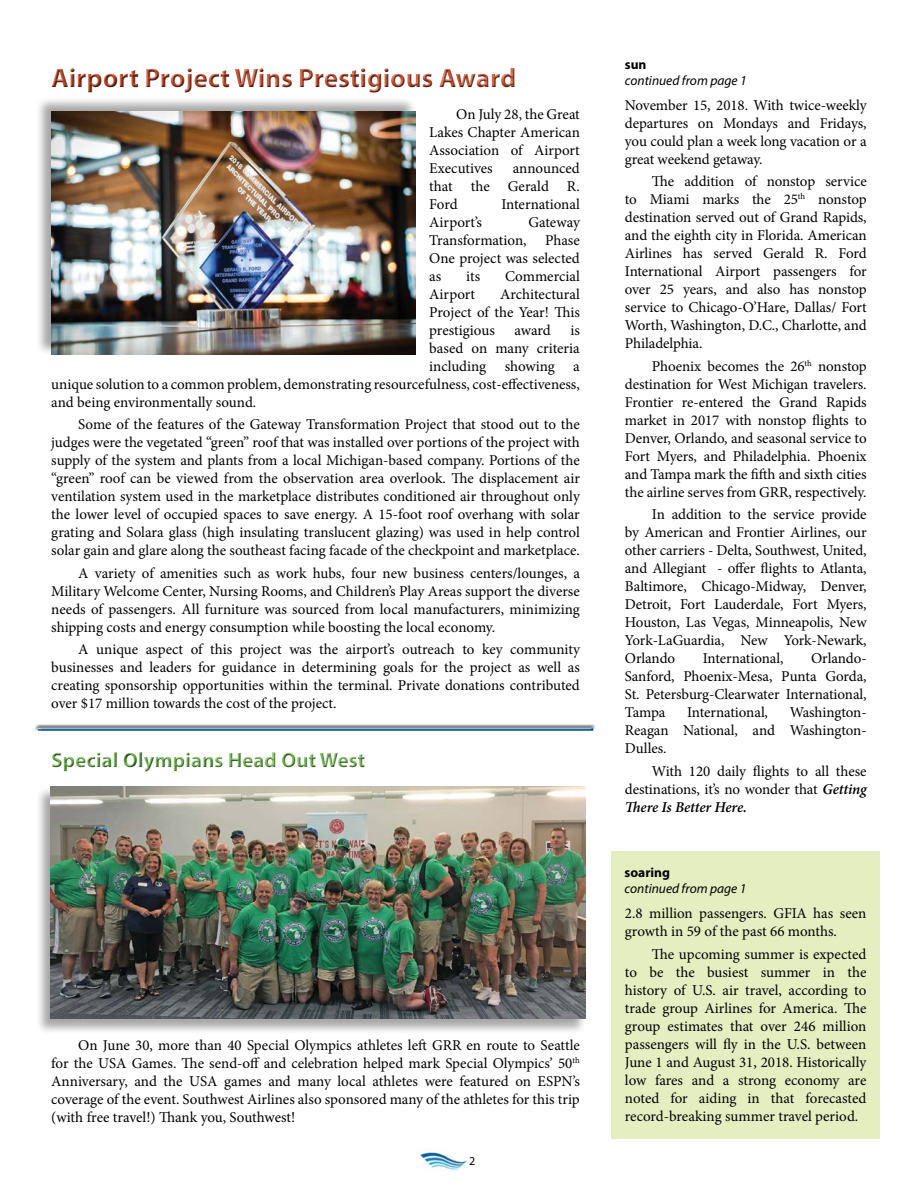
<style>
.page{position:relative;width:918px;height:1188px;background:#fff}
.page>*{position:absolute;margin:0;border:0;box-sizing:border-box;transform-origin:0 0}
.t1{font:700 27px "Myriad Pro";color:#bd4727}
.t2{font:700 21px "Myriad Pro";color:#70b650}
.t3{font:15px/18px "Minion Pro";letter-spacing:-.005em;color:#000;text-align:justify}
.t4{font:italic 13.5px "Myriad Pro";color:#000}
.t5{font:700 13.5px "Myriad Pro";color:#000}
.t6{font:12px "Myriad Pro";color:#000}
.s1{font-weight:600;font-style:italic}
</style>
<div class="page">
<div style="left:611px;top:851px;width:269px;height:288px;background:#e5eec1"></div>
<img style="left:420px;top:1151px;width:47px;height:20px">
<div style="left:40px;top:60px;width:487px;height:39px;background:#000;opacity:.75"></div>
<div style="left:36px;top:96px;width:380px;height:259px;background:#000;opacity:.35"></div>
<img style="left:51px;top:112px;width:365px;height:243px">
<div style="left:40px;top:744px;width:337px;height:34px;background:#000;opacity:.75"></div>
<div style="left:35px;top:786px;width:552px;height:248px;background:#000;opacity:.35"></div>
<img style="left:51px;top:787px;width:535px;height:232px">
<div style="left:34px;top:724px;width:563px;height:9px;background:#b0b0b0"></div>
<div style="left:35px;top:726px;width:562px;height:9px;background:#000;opacity:.75"></div>
<p class="t5" style="left:625px;top:55px;width:23px">sun</p>
<h1 class="t1" style="left:51px;top:60px;width:467px">Airport Project Wins Prestigious Award</h1>
<p class="t4" style="left:625px;top:72px;width:123px">continued from page 1</p>
<p class="t3" style="left:429px;top:105px;width:152px;text-indent:27px">On July 28, the Great Lakes Chapter American Association of Airport Executives</p>
<p class="t3" style="left:625px;top:96px;width:243px">November 15, 2018. With twice-weekly departures on Mondays and Fridays, you could plan a week long vacation or a great weekend getaway.</p>
<p class="t3" style="left:625px;top:173px;width:243px;text-indent:27px">The addition of nonstop service to Miami marks the 25<sup>th</sup> nonstop destination served out of Grand Rapids, and the eighth city in Florida. American Airlines has served Gerald R. Ford International Airport passengers for over 25 years, and also has nonstop service to Chicago-O’Hare, Dallas/ Fort Worth, Washington, D.C., Charlotte, and Philadelphia.</p>
<p class="t3" style="left:625px;top:357px;width:243px;text-indent:27px">Phoenix becomes the 26<sup>th</sup> nonstop destination for West Michigan travelers.<br>Frontier re-entered the Grand Rapids market in 2017 with nonstop flights to Denver, Orlando, and seasonal service to Fort Myers, and Philadelphia. Phoenix and Tampa mark the fifth and sixth cities the airline serves from GRR, respectively.</p>
<p class="t3" style="left:625px;top:506px;width:243px;text-indent:27px">In addition to the service provide by American and Frontier Airlines, our other carriers - Delta, Southwest, United, and Allegiant - offer flights to Atlanta, Baltimore, Chicago-Midway, Denver, Detroit, Fort Lauderdale, Fort Myers, Houston, Las Vegas, Minneapolis, New York-LaGuardia, New York-Newark, Orlando</p>
<p class="t3" style="left:429px;top:159px;width:152px;text-indent:83px">announced that the Gerald R.<br>Ford</p>
<p class="t3" style="left:501px;top:195px;width:80px">International</p>
<p class="t3" style="left:429px;top:213px;width:54px">Airport’s</p>
<p class="t3" style="left:429px;top:213px;width:152px;text-indent:99px">Gateway Transformation, Phase One project was selected as</p>
<p class="t3" style="left:466px;top:267px;width:15px">its</p>
<p class="t3" style="left:505px;top:267px;width:76px">Commercial</p>
<p class="t3" style="left:429px;top:285px;width:47px">Airport</p>
<p class="t3" style="left:429px;top:285px;width:152px;text-indent:71px">Architectural Project of the Year! This prestigious</p>
<p class="t3" style="left:514px;top:321px;width:38px">award</p>
<p class="t3" style="left:570px;top:321px;width:11px">is</p>
<p class="t3" style="left:429px;top:339px;width:152px">based on many criteria</p>
<p class="t3" style="left:429px;top:357px;width:152px">including showing a</p>
<p class="t3" style="left:51px;top:375px;width:530px">unique solution to a common problem, demonstrating resourcefulness, cost-effectiveness,</p>
<p class="t3" style="left:51px;top:393px;width:207px">and being environmentally sound.</p>
<p class="t3" style="left:51px;top:416px;width:530px;text-indent:27px">Some of the features of the Gateway Transformation Project that stood out to the judges were the vegetated “green” roof that was installed over portions of the project with supply of the system and plants from a local Michigan-based company. Portions of the “green” roof can be viewed from the observation area overlook. The displacement air ventilation system used in the marketplace distributes conditioned air throughout only the lower level of occupied spaces to save energy. A 15-foot roof overhang with solar grating and Solara glass (high insulating translucent glazing) was used in help control solar gain and glare along the southeast facing facade of the checkpoint and marketplace.</p>
<p class="t3" style="left:51px;top:564px;width:530px;text-indent:27px">A variety of amenities such as work hubs, four new business centers/lounges, a Military Welcome Center, Nursing Rooms, and Children’s Play Areas support the diverse needs of passengers. All furniture was sourced from local manufacturers, minimizing shipping costs and energy consumption while boosting the local economy.</p>
<p class="t3" style="left:51px;top:641px;width:530px;text-indent:27px">A unique aspect of this project was the airport’s outreach to key community businesses and leaders for guidance in determining goals for the project as well as creating sponsorship opportunities within the terminal. Private donations contributed over $17 million towards the cost of the project.</p>
<p class="t3" style="left:625px;top:650px;width:243px;text-indent:186px">Orlando-Sanford, Phoenix-Mesa, Punta Gorda, St. Petersburg-Clearwater International, Tampa</p>
<p class="t3" style="left:703px;top:650px;width:82px">International,</p>
<p class="t3" style="left:625px;top:704px;width:243px;text-indent:165px">Washington-Reagan National, and Washington-Dulles.</p>
<p class="t3" style="left:625px;top:762px;width:243px;text-indent:27px">With 120 daily flights to all these destinations, it’s no wonder that <span class="s1">Getting There Is Better Here.</span></p>
<p class="t3" style="left:687px;top:704px;width:82px">International,</p>
<h2 class="t2" style="left:51px;top:746px;width:315px">Special Olympians Head Out West</h2>
<p class="t3" style="left:51px;top:1036px;width:530px;text-indent:27px">On June 30, more than 40 Special Olympics athletes left GRR en route to Seattle for the USA Games. The send-off and celebration helped mark Special Olympics’ 50<sup>th </sup>Anniversary, and the USA games and many local athletes were featured on ESPN’s coverage of the event. Southwest Airlines also sponsored many of the athletes for this trip (with free travel!) Thank you, Southwest!</p>
<p class="t6" style="left:469px;top:1154px;width:8px">2</p>
<p class="t5" style="left:625px;top:864px;width:47px">soaring</p>
<p class="t4" style="left:625px;top:880px;width:123px">continued from page 1</p>
<p class="t3" style="left:625px;top:904px;width:243px">2.8 million passengers. GFIA has seen growth in 59 of the past 66 months.</p>
<p class="t3" style="left:625px;top:945px;width:243px;text-indent:27px">The upcoming summer is expected to be the busiest summer in the history of U.S. air travel, according to trade group Airlines for America. The group estimates that over 246 million passengers will fly in the U.S. between June 1 and August 31, 2018. Historically low fares and a strong economy are noted for aiding in that forecasted record-breaking summer travel period.</p>
</div>
